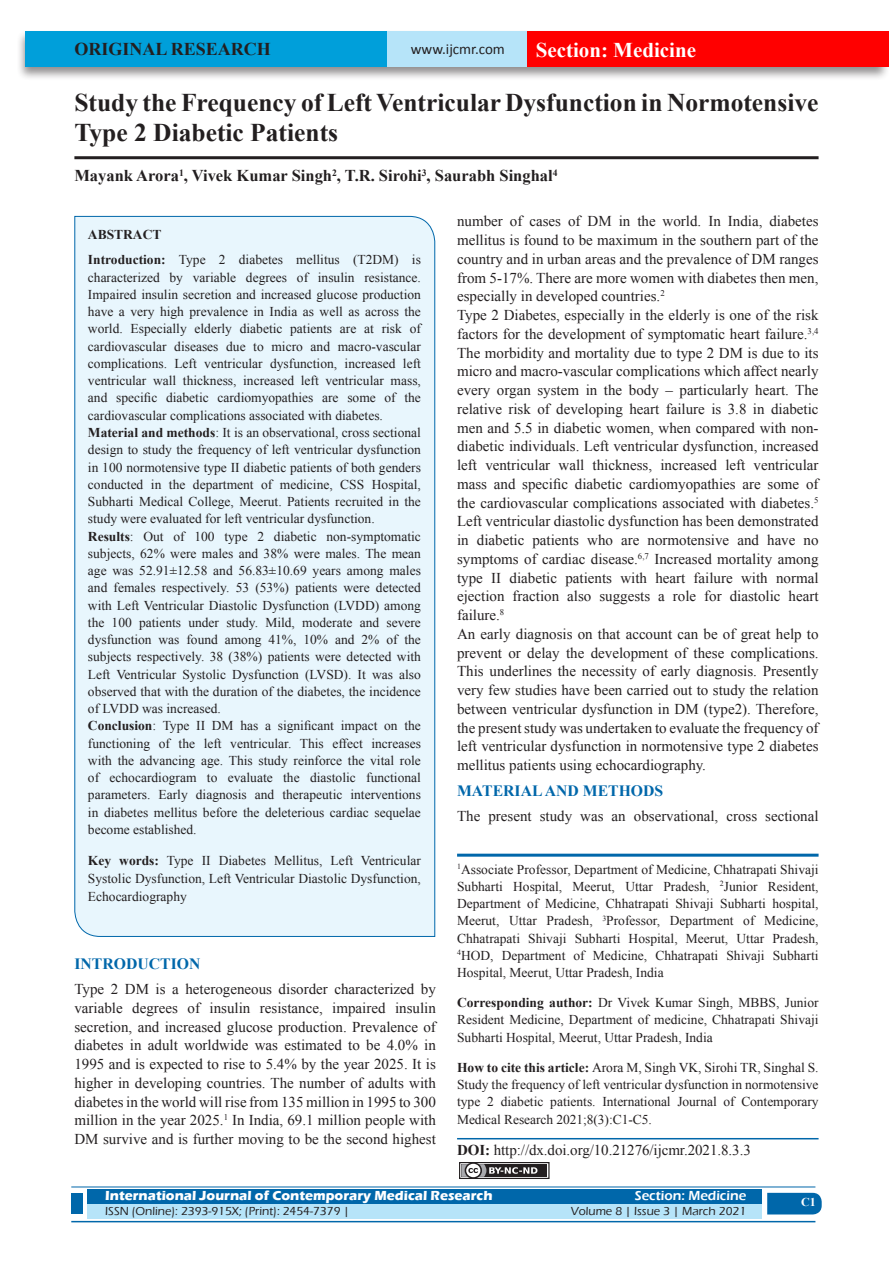
<style>
.page{position:relative;width:893px;height:1263px;background:#fff}
.page>*{position:absolute;margin:0;border:0;box-sizing:border-box;transform-origin:0 0}
.A_Title_New{font:700 25.5px/30px "Times New Roman";color:#231f20}
.t1{font:700 21px "Times New Roman";color:#fff}
.AT_new{font:700 18px "Times New Roman";color:#231f20}
.AU-New{font:700 16.5px "Times New Roman";color:#231f20}
.t2{font:700 15.75px "Times New Roman";color:#0067aa}
.TX_New{font:15px/18.8px "Times New Roman";color:#231f20;text-align:justify}
.t3{font:15px "Calibri";color:#231f20}
.Affi_New{font:13.5px/17.2px "Times New Roman";color:#231f20}
.HTC_new{font:13.5px/17.5px "Times New Roman";letter-spacing:-.005em;color:#231f20;text-align:justify}
.Corresponding{font:13.5px/17.2px "Times New Roman";color:#231f20;text-align:justify}
.t4{font:700 13.5px "Eras ITC";color:#fff}
.t5{font:600 13.5px "Eras ITC";color:#fff}
.t6{font:500 12px "Eras ITC";color:#231f20}
.t7{font:700 12px "Times New Roman";color:#fff}
.s1{font-weight:700}
</style>
<div class="page">
<div style="left:16px;top:29px;width:875px;height:52px;background:#231f20;opacity:.5"></div>
<div style="left:25px;top:31px;width:858px;height:35px;background:#b6e4f9"></div>
<div style="left:25px;top:31px;width:362px;height:35px;background:#009fda"></div>
<div style="left:527px;top:31px;width:361px;height:35px;background:#f00"></div>
<div style="left:459px;top:1162px;width:91px;height:17px;border:1px solid #231f20"></div>
<div style="left:461px;top:1164px;width:86px;height:13px;background:#231f20"></div>
<svg style="left:461px;top:1162px;width:76px;height:17px"></svg>
<div style="left:87px;top:1189px;width:674px;height:15px;background:#0067aa"></div>
<div style="left:87px;top:1204px;width:674px;height:15px;background:#b6e4f9"></div>
<svg style="left:767px;top:1193px;width:55px;height:21px"></svg>
<hr style="left:71px;top:1186px;width:744px;height:1px;background:#0067aa">
<hr style="left:71px;top:1221px;width:744px;height:1px;background:#0067aa">
<div style="left:71px;top:1193px;width:12px;height:21px;background:#0067aa"></div>
<hr style="left:74px;top:156px;width:745px;height:3px;background:#231f20">
<div style="left:74px;top:216px;width:361px;height:721px;background:#e8f6fd"></div>
<hr style="left:457px;top:854px;width:362px;height:3px;background:#0067aa">
<hr style="left:457px;top:1138px;width:362px;height:1px;background:#0067aa">
<p class="AT_new" style="left:74px;top:36px;width:198px">ORIGINAL RESEARCH</p>
<p class="t3" style="left:411px;top:40px;width:96px">www.ijcmr.com</p>
<h2 class="t1" style="left:536px;top:35px;width:162px">Section: Medicine</h2>
<p class="A_Title_New" style="left:74px;top:87px;width:746px">Study the Frequency of Left Ventricular Dysfunction in Normotensive<br>Type 2 Diabetic Patients</p>
<p class="AU-New" style="left:74px;top:164px;width:485px">Mayank Arora<sup>1</sup>, Vivek Kumar Singh<sup>2</sup>, T.R. Sirohi<sup>3</sup>, Saurabh Singhal<sup>4</sup></p>
<p class="Affi_New" style="left:88px;top:221px;width:334px;line-height:25.8px"><span class="s1">ABSTRACT<br>Introduction:</span> Type 2 diabetes mellitus (T2DM) is</p>
<p class="Affi_New" style="left:88px;top:268px;width:335px">characterized by variable degrees of insulin resistance.<br>Impaired insulin secretion and increased glucose production have a very high prevalence in India as well as across the world. Especially elderly diabetic patients are at risk of cardiovascular diseases due to micro and macro-vascular complications. Left ventricular dysfunction, increased left ventricular wall thickness, increased left ventricular mass, and specific diabetic cardiomyopathies are some of the cardiovascular complications associated with diabetes.<br><span class="s1">Material and methods</span>: It is an observational, cross sectional design to study the frequency of left ventricular dysfunction in 100 normotensive type II diabetic patients of both genders conducted in the department of medicine, CSS Hospital, Subharti Medical College, Meerut. Patients recruited in the study were evaluated for left ventricular dysfunction.<br><span class="s1">Results</span>: Out of 100 type 2 diabetic non-symptomatic subjects, 62% were males and 38% were males. The mean age was 52.91±12.58 and 56.83±10.69 years among males and females respectively. 53 (53%) patients were detected with Left Ventricular Diastolic Dysfunction (LVDD) among the 100 patients under study. Mild, moderate and severe dysfunction was found among 41%, 10% and 2% of the subjects respectively. 38 (38%) patients were detected with Left Ventricular Systolic Dysfunction (LVSD). It was also observed that with the duration of the diabetes, the incidence of LVDD was increased.<br><span class="s1">Conclusion</span>: Type II DM has a significant impact on the functioning of the left ventricular. This effect increases with the advancing age. This study reinforce the vital role of echocardiogram to evaluate the diastolic functional parameters. Early diagnosis and therapeutic interventions in diabetes mellitus before the deleterious cardiac sequelae become established.</p>
<p class="Affi_New" style="left:88px;top:851px;width:335px;line-height:18px;text-align:justify"><span class="s1">Key words:</span> Type II Diabetes Mellitus, Left Ventricular Systolic Dysfunction, Left Ventricular Diastolic Dysfunction, Echocardiography</p>
<h1 class="t2" style="left:74px;top:953px;width:127px">INTRODUCTION</h1>
<p class="TX_New" style="left:74px;top:979px;width:363px">Type 2 DM is a heterogeneous disorder characterized by variable degrees of insulin resistance, impaired insulin secretion, and increased glucose production. Prevalence of diabetes in adult worldwide was estimated to be 4.0% in 1995 and is expected to rise to 5.4% by the year 2025. It is higher in developing countries. The number of adults with diabetes in the world will rise from 135 million in 1995 to 300 million in the year 2025.<sup>1</sup> In India, 69.1 million people with DM survive and is further moving to be the second highest</p>
<p class="TX_New" style="left:457px;top:212px;width:363px">number of cases of DM in the world. In India, diabetes mellitus is found to be maximum in the southern part of the country and in urban areas and the prevalence of DM ranges from 5-17%. There are more women with diabetes then men, especially in developed countries.<sup>2</sup></p>
<p class="TX_New" style="left:457px;top:306px;width:363px">Type 2 Diabetes, especially in the elderly is one of the risk factors for the development of symptomatic heart failure.<sup>3,4<br></sup>The morbidity and mortality due to type 2 DM is due to its micro and macro-vascular complications which affect nearly every organ system in the body – particularly heart. The relative risk of developing heart failure is 3.8 in diabetic men and 5.5 in diabetic women, when compared with non&shy;diabetic individuals. Left ventricular dysfunction, increased left ventricular wall thickness, increased left ventricular mass and specific diabetic cardiomyopathies are some of the cardiovascular complications associated with diabetes.<sup>5<br></sup>Left ventricular diastolic dysfunction has been demonstrated in diabetic patients who are normotensive and have no symptoms of cardiac disease.<sup>6,7</sup> Increased mortality among type II diabetic patients with heart failure with normal ejection fraction also suggests a role for diastolic heart failure.<sup>8</sup></p>
<p class="TX_New" style="left:457px;top:624px;width:363px">An early diagnosis on that account can be of great help to prevent or delay the development of these complications.<br>This underlines the necessity of early diagnosis. Presently very few studies have been carried out to study the relation between ventricular dysfunction in DM (type2). Therefore, the present study was undertaken to evaluate the frequency of left ventricular dysfunction in normotensive type 2 diabetes mellitus patients using echocardiography.</p>
<h1 class="t2" style="left:457px;top:780px;width:208px">MATERIAL AND METHODS</h1>
<p class="TX_New" style="left:457px;top:807px;width:363px">The present study was an observational, cross sectional</p>
<p class="Affi_New" style="left:457px;top:860px;width:363px;text-align:justify"><sup>1</sup>Associate Professor, Department of Medicine, Chhatrapati Shivaji Subharti Hospital, Meerut, Uttar Pradesh, <sup>2</sup>Junior Resident, Department of Medicine, Chhatrapati Shivaji Subharti hospital, Meerut, Uttar Pradesh, <sup>3</sup>Professor, Department of Medicine, Chhatrapati Shivaji Subharti Hospital, Meerut, Uttar Pradesh, <sup>4</sup>HOD, Department of Medicine, Chhatrapati Shivaji Subharti Hospital, Meerut, Uttar Pradesh, India</p>
<p class="Corresponding" style="left:457px;top:994px;width:363px"><span class="s1">Corresponding author:</span> Dr Vivek Kumar Singh, MBBS, Junior Resident Medicine, Department of medicine, Chhatrapati Shivaji Subharti Hospital, Meerut, Uttar Pradesh, India</p>
<p class="HTC_new" style="left:457px;top:1058px;width:363px"><span class="s1">How to cite this article:</span> Arora M, Singh VK, Sirohi TR, Singhal S.<br>Study the frequency of left ventricular dysfunction in normotensive type 2 diabetic patients. International Journal of Contemporary Medical Research 2021;8(3):C1-C5.</p>
<p class="TX_New" style="left:457px;top:1140px;width:295px"><span class="s1">DOI:</span> http://dx.doi.org/10.21276/ijcmr.2021.8.3.3</p>
<p class="t4" style="left:105px;top:1188px;width:389px">International Journal of Contemporary Medical Research</p>
<p class="t5" style="left:635px;top:1188px;width:113px">Section: Medicine</p>
<p class="t6" style="left:105px;top:1204px;width:246px">ISSN (Online): 2393-915X; (Print): 2454-7379 |</p>
<p class="t6" style="left:571px;top:1204px;width:177px">Volume 8 | Issue 3 | March 2021</p>
<h4 class="t7" style="left:801px;top:1194px;width:16px">C1</h4>
</div>
